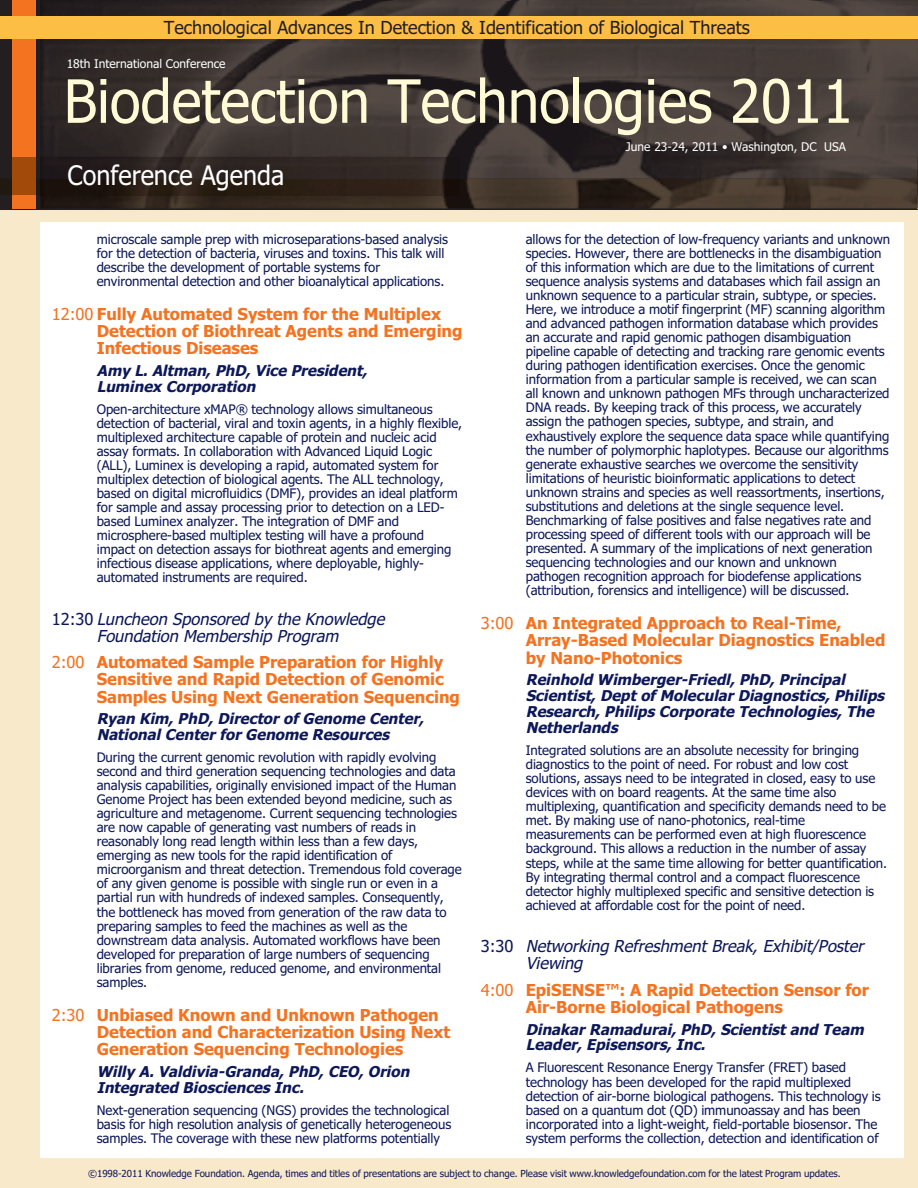
<style>
.page{position:relative;width:918px;height:1188px;background:#fff}
.page>*{position:absolute;margin:0;border:0;box-sizing:border-box;transform-origin:0 0}
.t1{font:59.85px "Tahoma";color:#fffbd6;scale:.94 1}
.t2{font:27px "Tahoma";color:#fff;scale:.93 1}
.t3{font:18px "Tahoma";color:#231f20}
.t4{font:700 16.5px/17.4px "Tahoma";color:#f47321}
.t5{font:italic 16.5px/17.4px "Tahoma";color:#0d1858;text-align:center}
.t6{font:italic 700 15px/15.9px "Tahoma";color:#0d1858}
.t7{font:13.2px/14.1px "Tahoma";letter-spacing:-.005em;color:#0d1858}
.t8{font:12px "Tahoma";color:#fff}
.t9{font:9.75px "Tahoma";letter-spacing:-.005em;color:#0d1858}
.s1{font-weight:400}
.s2{font-style:normal}
</style>
<div class="page">
<div style="left:0;top:178px;width:918px;height:1010px;background:#f9e9cb"></div>
<div style="left:40px;top:222px;width:864px;height:935px;background:#fff"></div>
<img style="left:40px;top:0;width:878px;height:208px">
<img style="left:40px;top:0;width:875px;height:1px">
<div style="left:13px;top:0;width:23px;height:209px;background:#f47321"></div>
<div style="left:0;top:17px;width:918px;height:22px;background:#fdbe45"></div>
<svg style="left:0;top:158px;width:40px;height:37px"></svg>
<img style="left:40px;top:158px;width:419px;height:37px">
<div style="left:13px;top:158px;width:23px;height:37px;background:#a14a0a"></div>
<svg style="left:917px;top:158px;width:1px;height:50px"></svg>
<h3 class="t3" style="left:164px;top:17px;width:587px">Technological Advances In Detection &amp; Identification of Biological Threats</h3>
<p class="t8" style="left:67px;top:57px;width:160px">18th International Conference</p>
<h1 class="t1" style="left:64px;top:67px;width:841px">Biodetection Technologies 2011</h1>
<h2 class="t2" style="left:68px;top:160px;width:234px">Conference Agenda</h2>
<p class="t8" style="left:626px;top:140px;width:221px">June 23-24, 2011 • Washington, DC USA</p>
<p class="t7" style="left:526px;top:232px;width:366px">allows for the detection of low-frequency variants and unknown species. However, there are bottlenecks in the disambiguation of this information which are due to the limitations of current sequence analysis systems and databases which fail assign an unknown sequence to a particular strain, subtype, or species.<br>Here, we introduce a motif fingerprint (MF) scanning algorithm and advanced pathogen information database which provides an accurate and rapid genomic pathogen disambiguation pipeline capable of detecting and tracking rare genomic events during pathogen identification exercises. Once the genomic information from a particular sample is received, we can scan all known and unknown pathogen MFs through uncharacterized DNA reads. By keeping track of this process, we accurately assign the pathogen species, subtype, and strain, and exhaustively explore the sequence data space while quantifying the number of polymorphic haplotypes. Because our algorithms generate exhaustive searches we overcome the sensitivity limitations of heuristic bioinformatic applications to detect unknown strains and species as well reassortments, insertions, substitutions and deletions at the single sequence level.<br>Benchmarking of false positives and false negatives rate and processing speed of different tools with our approach will be presented. A summary of the implications of next generation sequencing technologies and our known and unknown pathogen recognition approach for biodefense applications (attribution, forensics and intelligence) will be discussed.</p>
<p class="t4" style="left:526px;top:615px;width:361px;text-indent:-45px"><span class="s1">3:00</span> An Integrated Approach to Real-Time,<br>Array-Based Molecular Diagnostics Enabled by Nano-Photonics</p>
<p class="t6" style="left:526px;top:672px;width:364px">Reinhold Wimberger-Friedl, PhD, Principal Scientist, Dept of Molecular Diagnostics, Philips Research, Philips Corporate Technologies, The Netherlands</p>
<p class="t7" style="left:526px;top:743px;width:363px">Integrated solutions are an absolute necessity for bringing diagnostics to the point of need. For robust and low cost solutions, assays need to be integrated in closed, easy to use devices with on board reagents. At the same time also multiplexing, quantification and specificity demands need to be met. By making use of nano-photonics, real-time measurements can be performed even at high fluorescence background. This allows a reduction in the number of assay steps, while at the same time allowing for better quantification.<br>By integrating thermal control and a compact fluorescence detector highly multiplexed specific and sensitive detection is achieved at affordable cost for the point of need.</p>
<p class="t5" style="left:526px;top:938px;width:343px;text-align:left;text-indent:-45px"><span class="s2">3 : 3 0</span> Networking Refreshment Break, Exhibit/Poster<br>Viewing</p>
<p class="t4" style="left:526px;top:981px;width:345px;text-indent:-45px"><span class="s1">4:00</span> EpiSENSE™: A Rapid Detection Sensor for<br>Air-Borne Biological Pathogens</p>
<p class="t6" style="left:526px;top:1021px;width:343px">Dinakar Ramadurai, PhD, Scientist and Team<br>Leader, Episensors, Inc.</p>
<p class="t7" style="left:526px;top:1061px;width:357px">A Fluorescent Resonance Energy Transfer (FRET) based technology has been developed for the rapid multiplexed detection of air-borne biological pathogens. This technology is based on a quantum dot (QD) immunoassay and has been incorporated into a light-weight, field-portable biosensor. The system performs the collection, detection and identification of</p>
<p class="t9" style="left:88px;top:1168px;width:754px">©1998-2011 Knowledge Foundation. Agenda, times and titles of presentations are subject to change. Please visit www.knowledgefoundation.com for the latest Program updates.</p>
<p class="t7" style="left:97px;top:232px;width:353px">microscale sample prep with microseparations-based analysis for the detection of bacteria, viruses and toxins. This talk will describe the development of portable systems for environmental detection and other bioanalytical applications.</p>
<p class="t4" style="left:97px;top:305px;width:367px;text-indent:-45px"><span class="s1">12:00</span> Fully Automated System for the Multiplex<br>Detection of Biothreat Agents and Emerging<br>Infectious Diseases</p>
<p class="t6" style="left:97px;top:363px;width:272px">Amy L. Altman, PhD, Vice President,<br>Luminex Corporation</p>
<p class="t7" style="left:97px;top:402px;width:367px">Open-architecture xMAP® technology allows simultaneous detection of bacterial, viral and toxin agents, in a highly flexible, multiplexed architecture capable of protein and nucleic acid assay formats. In collaboration with Advanced Liquid Logic (ALL), Luminex is developing a rapid, automated system for multiplex detection of biological agents. The ALL technology, based on digital microfluidics (DMF), provides an ideal platform for sample and assay processing prior to detection on a LED&shy;based Luminex analyzer. The integration of DMF and microsphere-based multiplex testing will have a profound impact on detection assays for biothreat agents and emerging infectious disease applications, where deployable, highly&shy;automated instruments are required.</p>
<p class="t5" style="left:52px;top:610px;width:338px"><span class="s2">1 2 : 3 0</span> Luncheon Sponsored by the Knowledge<br>Foundation Membership Program</p>
<p class="t4" style="left:97px;top:654px;width:365px;text-indent:-45px"><span class="s1">2:00</span> Automated Sample Preparation for Highly<br>Sensitive and Rapid Detection of Genomic<br>Samples Using Next Generation Sequencing</p>
<p class="t6" style="left:97px;top:711px;width:329px">Ryan Kim, PhD, Director of Genome Center,<br>National Center for Genome Resources</p>
<p class="t7" style="left:97px;top:751px;width:367px">During the current genomic revolution with rapidly evolving second and third generation sequencing technologies and data analysis capabilities, originally envisioned impact of the Human Genome Project has been extended beyond medicine, such as agriculture and metagenome. Current sequencing technologies are now capable of generating vast numbers of reads in reasonably long read length within less than a few days, emerging as new tools for the rapid identification of microorganism and threat detection. Tremendous fold coverage of any given genome is possible with single run or even in a partial run with hundreds of indexed samples. Consequently, the bottleneck has moved from generation of the raw data to preparing samples to feed the machines as well as the downstream data analysis. Automated workflows have been developed for preparation of large numbers of sequencing libraries from genome, reduced genome, and environmental samples.</p>
<p class="t4" style="left:97px;top:1006px;width:355px;text-indent:-45px"><span class="s1">2:30</span> Unbiased Known and Unknown Pathogen<br>Detection and Characterization Using Next<br>Generation Sequencing Technologies</p>
<p class="t6" style="left:97px;top:1064px;width:318px">Willy A. Valdivia-Granda, PhD, CEO, Orion<br>Integrated Biosciences Inc.</p>
<p class="t7" style="left:97px;top:1103px;width:356px">Next-generation sequencing (NGS) provides the technological basis for high resolution analysis of genetically heterogeneous samples. The coverage with these new platforms potentially</p>
</div>
